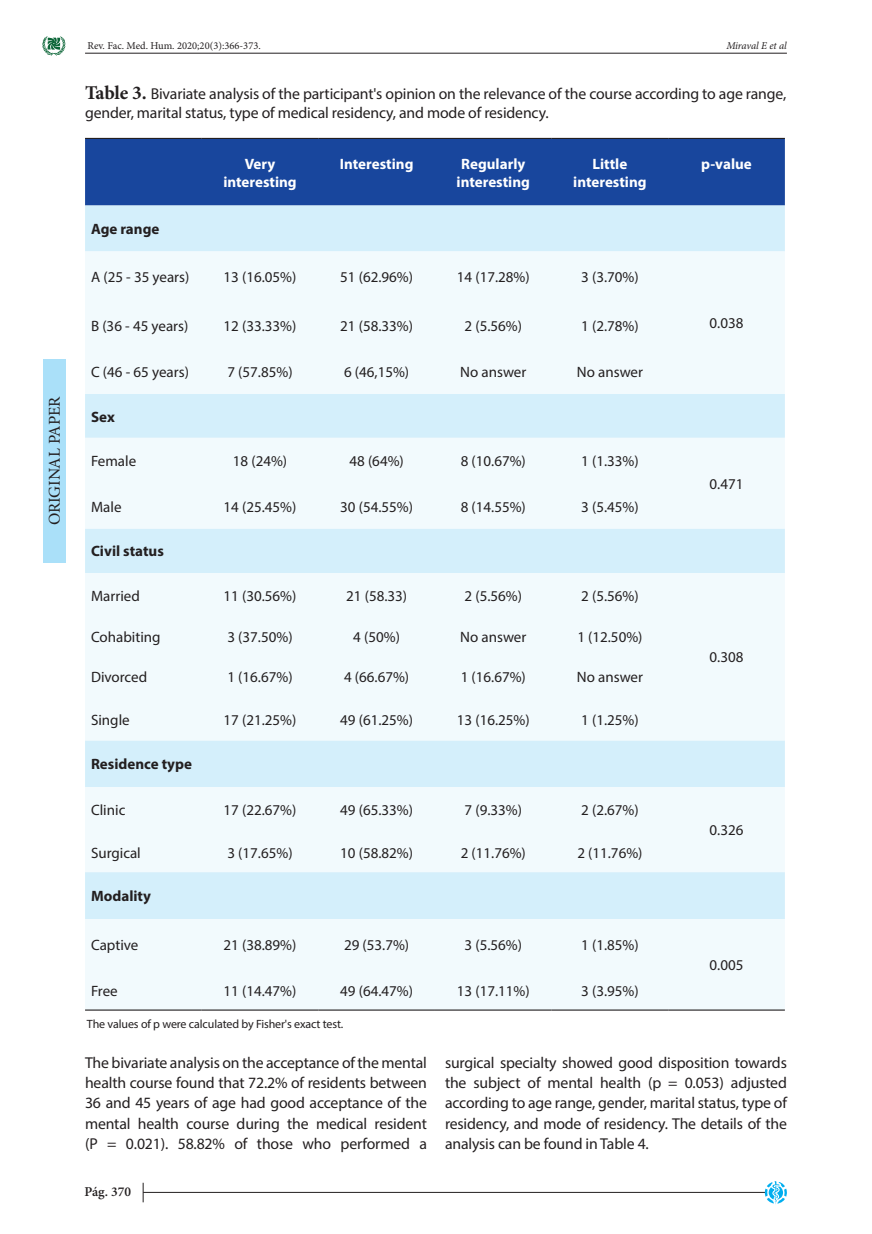
<style>
.page{position:relative;width:872px;height:1234px;background:#fff}
.page>*{position:absolute;margin:0;border:0;box-sizing:border-box;transform-origin:0 0}
.t1{font:16.5px "Minion Pro";letter-spacing:-.005em;color:#231f20}
.PARRAFO_OK{font:15.75px/20.2px "Myriad Pro";letter-spacing:-.01em;color:#231f20;text-align:justify}
.PARRAFO_OK-2{font:15px "Myriad Pro";color:#231f20}
.PARRAFO_OK-3{font:700 15px/18px "Myriad Pro";color:#fff;text-align:center}
.PARRAFO_OK-4{font:700 15px "Myriad Pro";color:#231f20}
.t2{font:600 13.5px "Minion Pro";color:#231f20}
.PARRAFO_OK-5{font:12px "Myriad Pro";letter-spacing:-.01em;color:#231f20}
.t3{font:10.5px "Minion Pro";color:#231f20}
.t4{font:italic 10.5px "Minion Pro";letter-spacing:-.01em;color:#231f20}
.s1{font-family:"Minion Pro";font-weight:700;font-size:19.5px}
</style>
<div class="page">
<div style="left:43px;top:359px;width:22px;height:203px;background:#aae0f9"></div>
<hr style="left:85px;top:53px;width:702px;height:1px;background:#231f20">
<svg style="left:42px;top:36px;width:24px;height:20px"></svg>
<hr style="left:143px;top:1191px;width:622px;height:1px;background:#231f20">
<svg style="left:764px;top:1181px;width:23px;height:23px"></svg>
<svg style="left:143px;top:1182px;width:1px;height:19px"></svg>
<div style="left:85px;top:139px;width:700px;height:66px;background:#18469d"></div>
<div style="left:85px;top:205px;width:700px;height:46px;background:#d4effb"></div>
<svg style="left:85px;top:251px;width:700px;height:758px;fill:#f2fafd"></svg>
<hr style="left:85px;top:138px;width:117px;height:1px;background:#231f20">
<hr style="left:202px;top:138px;width:116px;height:1px;background:#231f20">
<hr style="left:318px;top:138px;width:117px;height:1px;background:#231f20">
<hr style="left:435px;top:138px;width:116px;height:1px;background:#231f20">
<hr style="left:551px;top:138px;width:117px;height:1px;background:#231f20">
<hr style="left:668px;top:138px;width:117px;height:1px;background:#231f20">
<hr style="left:668px;top:1009px;width:117px;height:1px;background:#231f20">
<hr style="left:85px;top:1009px;width:117px;height:1px;background:#231f20">
<hr style="left:202px;top:1009px;width:116px;height:1px;background:#231f20">
<hr style="left:318px;top:1009px;width:117px;height:1px;background:#231f20">
<hr style="left:435px;top:1009px;width:116px;height:1px;background:#231f20">
<hr style="left:551px;top:1009px;width:117px;height:1px;background:#231f20">
<p class="t1" style="left:43px;top:525px;width:131px;rotate:-90deg">ORIGINAL PAPER</p>
<p class="t3" style="left:87px;top:39px;width:175px">Rev. Fac. Med. Hum. 2020;20(3):366-373.</p>
<p class="t4" style="left:726px;top:38px;width:62px">Miraval E et al</p>
<p class="PARRAFO_OK" style="left:85px;top:84px;width:702px;line-height:18.9px"><span class="s1">Table 3.</span> Bivariate analysis of the participant's opinion on the relevance of the course according to age range, gender, marital status, type of medical residency, and mode of residency.</p>
<p class="PARRAFO_OK-3" style="left:223px;top:154px;width:75px">Very interesting</p>
<p class="PARRAFO_OK-3" style="left:340px;top:154px;width:75px">Interesting</p>
<p class="PARRAFO_OK-3" style="left:456px;top:154px;width:75px">Regularly interesting</p>
<p class="PARRAFO_OK-3" style="left:573px;top:154px;width:75px">Little interesting</p>
<p class="PARRAFO_OK-3" style="left:701px;top:154px;width:52px">p-value</p>
<p class="PARRAFO_OK-4" style="left:91px;top:219px;width:70px">Age range</p>
<p class="PARRAFO_OK-2" style="left:91px;top:268px;width:100px">A (25 - 35 years)</p>
<p class="PARRAFO_OK-2" style="left:223px;top:268px;width:74px">13 (16.05%)</p>
<p class="PARRAFO_OK-2" style="left:340px;top:268px;width:74px">51 (62.96%)</p>
<p class="PARRAFO_OK-2" style="left:457px;top:268px;width:74px">14 (17.28%)</p>
<p class="PARRAFO_OK-2" style="left:581px;top:268px;width:59px">3 (3.70%)</p>
<p class="PARRAFO_OK-2" style="left:91px;top:317px;width:99px">B (36 - 45 years)</p>
<p class="PARRAFO_OK-2" style="left:223px;top:317px;width:74px">12 (33.33%)</p>
<p class="PARRAFO_OK-2" style="left:340px;top:317px;width:74px">21 (58.33%)</p>
<p class="PARRAFO_OK-2" style="left:464px;top:317px;width:59px">2 (5.56%)</p>
<p class="PARRAFO_OK-2" style="left:581px;top:317px;width:59px">1 (2.78%)</p>
<p class="PARRAFO_OK-2" style="left:709px;top:314px;width:35px">0.038</p>
<p class="PARRAFO_OK-2" style="left:91px;top:363px;width:99px">C (46 - 65 years)</p>
<p class="PARRAFO_OK-2" style="left:227px;top:363px;width:67px">7 (57.85%)</p>
<p class="PARRAFO_OK-2" style="left:344px;top:363px;width:67px">6 (46,15%)</p>
<p class="PARRAFO_OK-2" style="left:460px;top:363px;width:68px">No answer</p>
<p class="PARRAFO_OK-2" style="left:577px;top:363px;width:68px">No answer</p>
<p class="PARRAFO_OK-4" style="left:91px;top:406px;width:25px">Sex</p>
<p class="PARRAFO_OK-2" style="left:91px;top:452px;width:47px">Female</p>
<p class="PARRAFO_OK-2" style="left:233px;top:452px;width:56px">18 (24%)</p>
<p class="PARRAFO_OK-2" style="left:349px;top:452px;width:56px">48 (64%)</p>
<p class="PARRAFO_OK-2" style="left:461px;top:452px;width:67px">8 (10.67%)</p>
<p class="PARRAFO_OK-2" style="left:581px;top:452px;width:59px">1 (1.33%)</p>
<p class="PARRAFO_OK-2" style="left:709px;top:474px;width:35px">0.471</p>
<p class="PARRAFO_OK-2" style="left:91px;top:497px;width:32px">Male</p>
<p class="PARRAFO_OK-2" style="left:223px;top:497px;width:74px">14 (25.45%)</p>
<p class="PARRAFO_OK-2" style="left:340px;top:497px;width:74px">30 (54.55%)</p>
<p class="PARRAFO_OK-2" style="left:461px;top:497px;width:67px">8 (14.55%)</p>
<p class="PARRAFO_OK-2" style="left:581px;top:497px;width:59px">3 (5.45%)</p>
<p class="PARRAFO_OK-4" style="left:91px;top:541px;width:74px">Civil status</p>
<p class="PARRAFO_OK-2" style="left:91px;top:586px;width:50px">Married</p>
<p class="PARRAFO_OK-2" style="left:223px;top:586px;width:74px">11 (30.56%)</p>
<p class="PARRAFO_OK-2" style="left:346px;top:586px;width:62px">21 (58.33)</p>
<p class="PARRAFO_OK-2" style="left:464px;top:586px;width:59px">2 (5.56%)</p>
<p class="PARRAFO_OK-2" style="left:581px;top:586px;width:59px">2 (5.56%)</p>
<p class="PARRAFO_OK-2" style="left:91px;top:627px;width:71px">Cohabiting</p>
<p class="PARRAFO_OK-2" style="left:227px;top:627px;width:67px">3 (37.50%)</p>
<p class="PARRAFO_OK-2" style="left:353px;top:627px;width:48px">4 (50%)</p>
<p class="PARRAFO_OK-2" style="left:460px;top:627px;width:68px">No answer</p>
<p class="PARRAFO_OK-2" style="left:577px;top:627px;width:67px">1 (12.50%)</p>
<p class="PARRAFO_OK-2" style="left:91px;top:667px;width:58px">Divorced</p>
<p class="PARRAFO_OK-2" style="left:227px;top:667px;width:67px">1 (16.67%)</p>
<p class="PARRAFO_OK-2" style="left:344px;top:667px;width:67px">4 (66.67%)</p>
<p class="PARRAFO_OK-2" style="left:461px;top:667px;width:67px">1 (16.67%)</p>
<p class="PARRAFO_OK-2" style="left:577px;top:667px;width:68px">No answer</p>
<p class="PARRAFO_OK-2" style="left:91px;top:710px;width:40px">Single</p>
<p class="PARRAFO_OK-2" style="left:223px;top:710px;width:74px">17 (21.25%)</p>
<p class="PARRAFO_OK-2" style="left:340px;top:710px;width:74px">49 (61.25%)</p>
<p class="PARRAFO_OK-2" style="left:457px;top:710px;width:74px">13 (16.25%)</p>
<p class="PARRAFO_OK-2" style="left:581px;top:710px;width:59px">1 (1.25%)</p>
<p class="PARRAFO_OK-4" style="left:91px;top:754px;width:102px">Residence type</p>
<p class="PARRAFO_OK-2" style="left:91px;top:800px;width:36px">Clinic</p>
<p class="PARRAFO_OK-2" style="left:223px;top:800px;width:74px">17 (22.67%)</p>
<p class="PARRAFO_OK-2" style="left:340px;top:800px;width:74px">49 (65.33%)</p>
<p class="PARRAFO_OK-2" style="left:464px;top:800px;width:59px">7 (9.33%)</p>
<p class="PARRAFO_OK-2" style="left:581px;top:800px;width:59px">2 (2.67%)</p>
<p class="PARRAFO_OK-2" style="left:91px;top:843px;width:51px">Surgical</p>
<p class="PARRAFO_OK-2" style="left:227px;top:843px;width:67px">3 (17.65%)</p>
<p class="PARRAFO_OK-2" style="left:340px;top:843px;width:74px">10 (58.82%)</p>
<p class="PARRAFO_OK-2" style="left:461px;top:843px;width:67px">2 (11.76%)</p>
<p class="PARRAFO_OK-2" style="left:577px;top:843px;width:67px">2 (11.76%)</p>
<p class="PARRAFO_OK-4" style="left:91px;top:886px;width:61px">Modality</p>
<p class="PARRAFO_OK-2" style="left:91px;top:935px;width:49px">Captive</p>
<p class="PARRAFO_OK-2" style="left:223px;top:935px;width:74px">21 (38.89%)</p>
<p class="PARRAFO_OK-2" style="left:344px;top:935px;width:67px">29 (53.7%)</p>
<p class="PARRAFO_OK-2" style="left:464px;top:935px;width:59px">3 (5.56%)</p>
<p class="PARRAFO_OK-2" style="left:581px;top:935px;width:59px">1 (1.85%)</p>
<p class="PARRAFO_OK-2" style="left:709px;top:648px;width:35px">0.308</p>
<p class="PARRAFO_OK-2" style="left:709px;top:820px;width:35px">0.326</p>
<p class="PARRAFO_OK-2" style="left:709px;top:955px;width:35px">0.005</p>
<p class="PARRAFO_OK-2" style="left:91px;top:981px;width:28px">Free</p>
<p class="PARRAFO_OK-2" style="left:223px;top:981px;width:74px">11 (14.47%)</p>
<p class="PARRAFO_OK-2" style="left:340px;top:981px;width:74px">49 (64.47%)</p>
<p class="PARRAFO_OK-2" style="left:457px;top:981px;width:74px">13 (17.11%)</p>
<p class="PARRAFO_OK-2" style="left:581px;top:981px;width:59px">3 (3.95%)</p>
<p class="PARRAFO_OK-5" style="left:87px;top:1016px;width:258px">The values of p were calculated by Fisher's exact test.</p>
<p class="PARRAFO_OK" style="left:445px;top:1051px;width:343px">surgical specialty showed good disposition towards the subject of mental health (p = 0.053) adjusted according to age range, gender, marital status, type of residency, and mode of residency. The details of the analysis can be found in Table 4.</p>
<p class="PARRAFO_OK" style="left:85px;top:1051px;width:343px">The bivariate analysis on the acceptance of the mental health course found that 72.2% of residents between 36 and 45 years of age had good acceptance of the mental health course during the medical resident (P = 0.021). 58.82% of those who performed a</p>
<p class="t2" style="left:84px;top:1181px;width:48px">Pág. 370</p>
</div>
